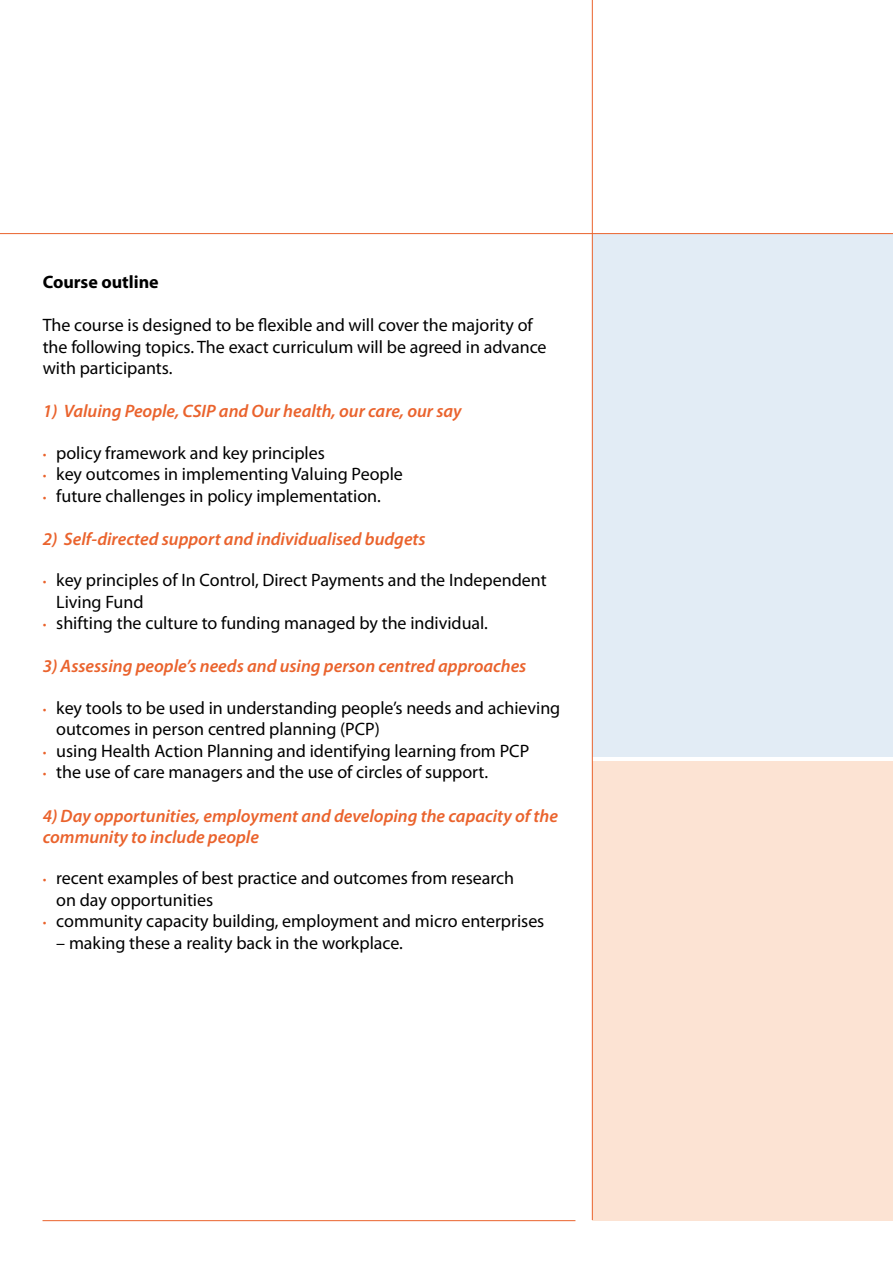
<style>
.page{position:relative;width:893px;height:1263px;background:#fff}
.page>*{position:absolute;margin:0;border:0;box-sizing:border-box;transform-origin:0 0}
.t1{font:18px/21.6px "Myriad Pro";color:#000}
.t2{font:italic 600 18px/21.6px "Myriad Pro";color:#ea632d}
.t3{font:700 18px "Myriad Pro";color:#000}
.s1{font-weight:300;font-size:15px;color:#ea632d}
</style>
<div class="page">
<div style="left:592px;top:761px;width:301px;height:459px;background:#fce3d3"></div>
<div style="left:592px;top:234px;width:301px;height:522px;background:#e2ecf5"></div>
<hr style="left:0;top:233px;width:893px;height:1px;background:#ea632d">
<hr style="left:43px;top:1220px;width:532px;height:1px;background:#ea632d">
<hr style="left:592px;top:0;width:1px;height:1220px;background:#ea632d">
<p class="t3" style="left:43px;top:270px;width:117px">Course outline</p>
<p class="t1" style="left:43px;top:314px;width:505px">The course is designed to be flexible and will cover the majority of the following topics. The exact curriculum will be agreed in advance with participants.</p>
<p class="t2" style="left:43px;top:400px;width:420px">1) Valuing People, CSIP and Our health, our care, our say</p>
<p class="t1" style="left:43px;top:441px;width:284px"><span class="s1">•</span> policy framework and key principles</p>
<p class="t1" style="left:43px;top:463px;width:362px"><span class="s1">•</span> key outcomes in implementing Valuing People</p>
<p class="t1" style="left:43px;top:485px;width:340px"><span class="s1">•</span> future challenges in policy implementation.</p>
<p class="t2" style="left:43px;top:528px;width:384px">2) Self-directed support and individualised budgets</p>
<p class="t1" style="left:56px;top:569px;width:492px;text-indent:-14px"><span class="s1">•</span> key principles of In Control, Direct Payments and the Independent<br>Living Fund</p>
<p class="t1" style="left:43px;top:612px;width:447px"><span class="s1">•</span> shifting the culture to funding managed by the individual.</p>
<p class="t2" style="left:43px;top:655px;width:485px">3) Assessing people’s needs and using person centred approaches</p>
<p class="t1" style="left:56px;top:696px;width:506px;text-indent:-14px"><span class="s1">•</span> key tools to be used in understanding people’s needs and achieving outcomes in person centred planning (PCP)</p>
<p class="t1" style="left:43px;top:740px;width:488px"><span class="s1">•</span> using Health Action Planning and identifying learning from PCP</p>
<p class="t1" style="left:43px;top:761px;width:447px"><span class="s1">•</span> the use of care managers and the use of circles of support.</p>
<p class="t2" style="left:43px;top:804px;width:517px">4) Day opportunities, employment and developing the capacity of the community to include people</p>
<p class="t1" style="left:56px;top:867px;width:459px;text-indent:-14px"><span class="s1">•</span> recent examples of best practice and outcomes from research on day opportunities</p>
<p class="t1" style="left:43px;top:910px;width:503px"><span class="s1">•</span> community capacity building, employment and micro enterprises</p>
<p class="t1" style="left:56px;top:932px;width:348px">– making these a reality back in the workplace.</p>
</div>
